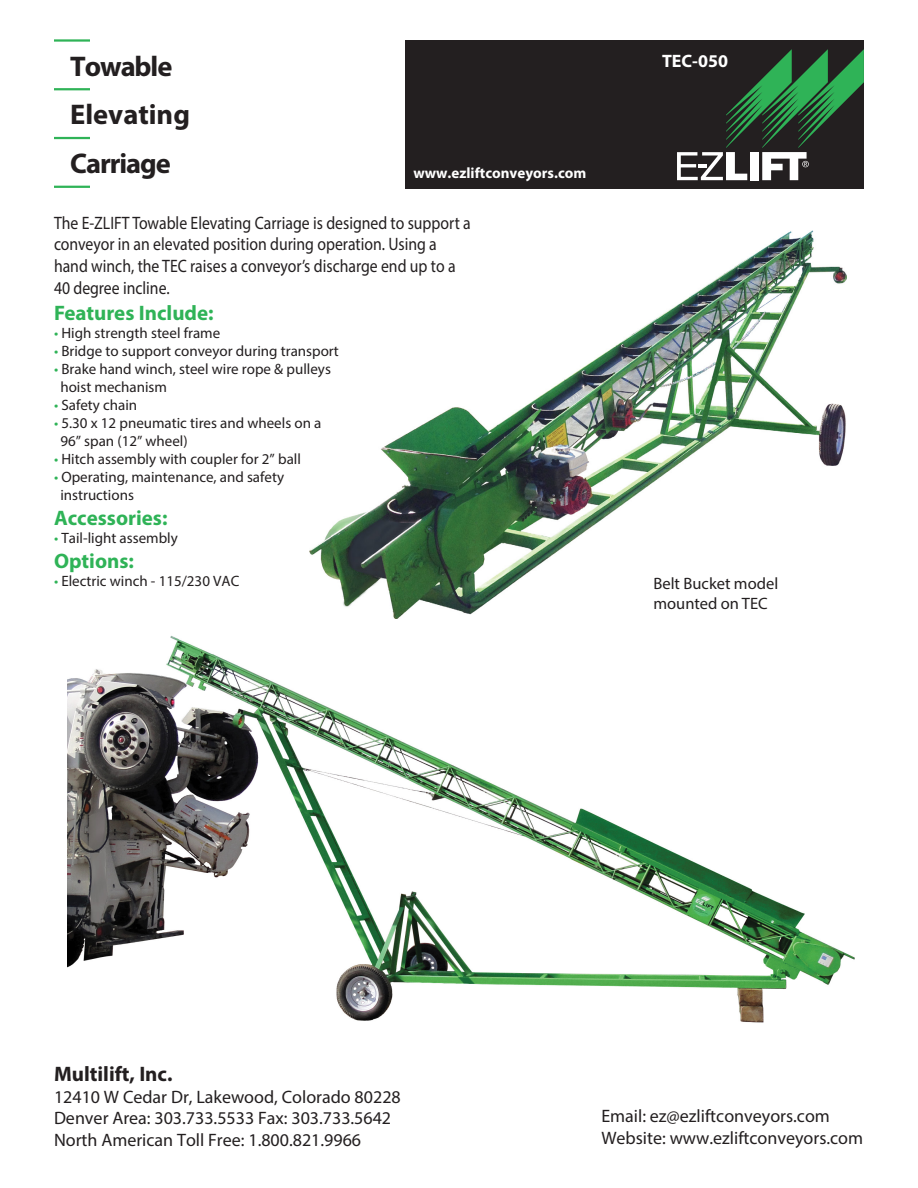
<style>
.page{position:relative;width:918px;height:1188px;background:#fff}
.page>*{position:absolute;margin:0;border:0;box-sizing:border-box;transform-origin:0 0}
.t1{font:700 28.5px "Myriad Pro";letter-spacing:-.035em;color:#231f20}
.t2{font:700 28.5px "Myriad Pro";color:#231f20}
.t3{font:700 21px "Myriad Pro";color:#2fb357}
.t4{font:700 21px "Myriad Pro";color:#231f20}
.t5{font:18px/21.6px "Myriad Pro";color:#231f20}
.t6{font:18px/21.6px "Myriad Pro";color:#231f20;scale:.87 1}
.t7{font:700 18px "Myriad Pro";color:#fff}
.t8{font:16.5px/19.8px "Myriad Pro";color:#231f20}
.t9{font:15px/18px "Myriad Pro";color:#231f20}
.t10{font:700 15px "Myriad Pro";color:#fff}
.s1{color:#2fb357}
</style>
<div class="page">
<div style="left:405px;top:40px;width:459px;height:149px;background:#231f20"></div>
<svg style="left:677px;top:49px;width:187px;height:131px"></svg>
<hr style="left:54px;top:186px;width:36px;height:2px;background:#2fb357">
<hr style="left:54px;top:137px;width:36px;height:2px;background:#2fb357">
<hr style="left:54px;top:88px;width:36px;height:2px;background:#2fb357">
<hr style="left:54px;top:39px;width:36px;height:3px;background:#2fb357">
<img style="left:68px;top:636px;width:787px;height:387px">
<img style="left:309px;top:231px;width:538px;height:388px">
<h1 class="t1" style="left:70px;top:47px;width:104px">Towable</h1>
<h1 class="t2" style="left:70px;top:96px;width:121px">Elevating</h1>
<h1 class="t1" style="left:70px;top:145px;width:102px">Carriage</h1>
<p class="t10" style="left:413px;top:163px;width:174px">www.ezliftconveyors.com</p>
<p class="t6" style="left:54px;top:212px;width:481px">The E-ZLIFT Towable Elevating Carriage is designed to support a conveyor in an elevated position during operation. Using a hand winch, the TEC raises a conveyor’s discharge end up to a 40 degree incline.</p>
<h2 class="t3" style="left:54px;top:299px;width:161px">Features Include:</h2>
<p class="t9" style="left:54px;top:324px;width:168px"><span class="s1">•</span> High strength steel frame</p>
<p class="t9" style="left:54px;top:342px;width:286px"><span class="s1">•</span> Bridge to support conveyor during transport</p>
<p class="t9" style="left:60px;top:360px;width:272px;text-indent:-6px"><span class="s1">•</span> Brake hand winch, steel wire rope &amp; pulleys hoist mechanism</p>
<p class="t9" style="left:54px;top:396px;width:85px"><span class="s1">•</span> Safety chain</p>
<p class="t9" style="left:60px;top:414px;width:263px;text-indent:-6px"><span class="s1">•</span> 5.30 x 12 pneumatic tires and wheels on a<br>96” span (12” wheel)</p>
<p class="t9" style="left:54px;top:450px;width:248px"><span class="s1">•</span> Hitch assembly with coupler for 2” ball</p>
<p class="t9" style="left:60px;top:468px;width:225px;text-indent:-6px"><span class="s1">•</span> Operating, maintenance, and safety instructions</p>
<h2 class="t3" style="left:54px;top:504px;width:115px">Accessories:</h2>
<p class="t9" style="left:54px;top:529px;width:125px"><span class="s1">•</span> Tail-light assembly</p>
<h2 class="t3" style="left:54px;top:548px;width:82px">Options:</h2>
<p class="t9" style="left:54px;top:572px;width:187px"><span class="s1">•</span> Electric winch - 115/230 VAC</p>
<p class="t7" style="left:662px;top:49px;width:67px">TEC-050</p>
<p class="t8" style="left:653px;top:574px;width:126px">Belt Bucket model mounted on TEC</p>
<h2 class="t4" style="left:54px;top:1060px;width:120px">Multilift, Inc.</h2>
<p class="t5" style="left:54px;top:1086px;width:348px">12410 W Cedar Dr, Lakewood, Colorado 80228<br>Denver Area: 303.733.5533 Fax: 303.733.5642<br>North American Toll Free: 1.800.821.9966</p>
<p class="t5" style="left:601px;top:1105px;width:263px">Email: ez@ezliftconveyors.com<br>Website: www.ezliftconveyors.com</p>
</div>
